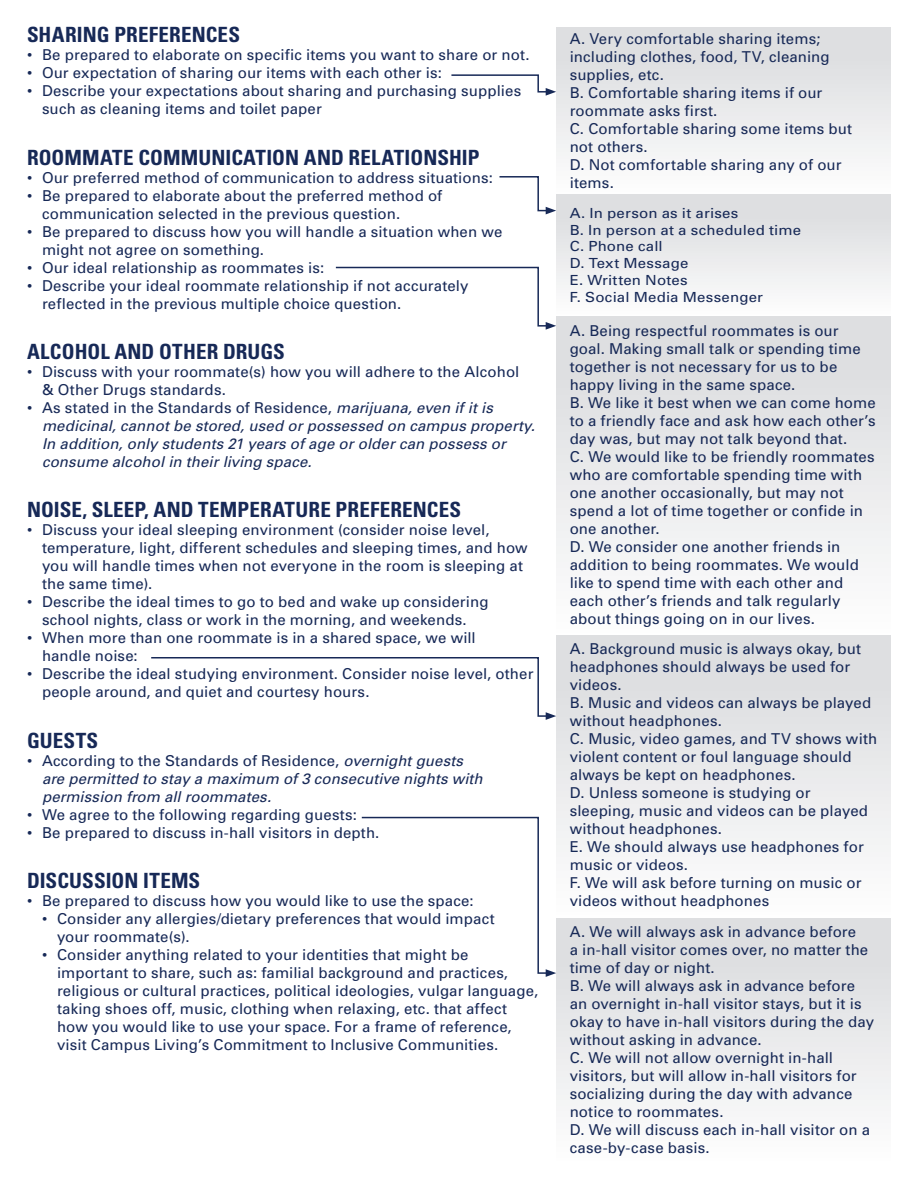
<style>
.page{position:relative;width:918px;height:1188px;background:#fff}
.page>*{position:absolute;margin:0;border:0;box-sizing:border-box;transform-origin:0 0}
.t1{font:700 condensed 21px "Univers";letter-spacing:.005em;color:#172957}
.t2{font:15px/18px "Univers";letter-spacing:.01em;color:#172957}
.t3{font:italic 15px/18px "Univers";letter-spacing:.005em;color:#172957}
.t4{font:13.95px/16.8px "Univers";letter-spacing:.01em;color:#172957;scale:1.08 1}
.s1{font-style:normal}
</style>
<div class="page">
<div style="left:556px;top:194px;width:335px;height:121px;background:linear-gradient(to bottom,#d9dadc,#fcfcfc)"></div>
<div style="left:556px;top:27px;width:335px;height:166px;background:linear-gradient(to bottom,#d9dadd,#fcfcfc)"></div>
<div style="left:556px;top:316px;width:335px;height:317px;background:linear-gradient(to bottom,#d9dadd,#fcfcfd)"></div>
<div style="left:556px;top:635px;width:335px;height:280px;background:linear-gradient(to bottom,#d9dadd,#fcfcfd)"></div>
<div style="left:556px;top:918px;width:335px;height:243px;background:linear-gradient(to bottom,#d9dadd,#fcfcfd)"></div>
<svg style="left:361px;top:816px;width:195px;height:161px"></svg>
<svg style="left:335px;top:266px;width:221px;height:64px"></svg>
<svg style="left:151px;top:657px;width:405px;height:63px"></svg>
<svg style="left:451px;top:74px;width:105px;height:22px"></svg>
<svg style="left:499px;top:176px;width:57px;height:38px"></svg>
<h1 class="t1" style="left:27px;top:22px;width:215px">SHARING PREFERENCES</h1>
<p class="t2" style="left:27px;top:46px;width:504px">• Be prepared to elaborate on specific items you want to share or not.</p>
<p class="t2" style="left:27px;top:64px;width:417px">• Our expectation of sharing our items with each other is:</p>
<p class="t2" style="left:42px;top:82px;width:481px;text-indent:-15px">• Describe your expectations about sharing and purchasing supplies such as cleaning items and toilet paper</p>
<h1 class="t1" style="left:27px;top:144px;width:454px">ROOMMATE COMMUNICATION AND RELATIONSHIP</h1>
<p class="t2" style="left:27px;top:168px;width:467px">• Our preferred method of communication to address situations:</p>
<p class="t2" style="left:42px;top:186px;width:402px;text-indent:-15px">• Be prepared to elaborate about the preferred method of communication selected in the previous question.</p>
<p class="t2" style="left:42px;top:222px;width:462px;text-indent:-15px">• Be prepared to discuss how you will handle a situation when we might not agree on something.</p>
<p class="t2" style="left:27px;top:258px;width:299px">• Our ideal relationship as roommates is:</p>
<p class="t2" style="left:42px;top:276px;width:428px;text-indent:-15px">• Describe your ideal roommate relationship if not accurately reflected in the previous multiple choice question.</p>
<h1 class="t1" style="left:27px;top:339px;width:259px">ALCOHOL AND OTHER DRUGS</h1>
<p class="t2" style="left:42px;top:363px;width:479px;text-indent:-15px">• Discuss with your roommate(s) how you will adhere to the Alcohol &amp; Other Drugs standards.</p>
<p class="t3" style="left:42px;top:399px;width:495px;text-indent:-15px"><span class="s1">• As stated in the Standards of Residence,</span> marijuana, even if it is medicinal, cannot be stored, used or possessed on campus property.<br>In addition, only students 21 years of age or older can possess or consume alcohol in their living space.</p>
<h1 class="t1" style="left:27px;top:497px;width:436px">NOISE, SLEEP, AND TEMPERATURE PREFERENCES</h1>
<p class="t2" style="left:42px;top:521px;width:487px;text-indent:-15px">• Discuss your ideal sleeping environment (consider noise level, temperature, light, different schedules and sleeping times, and how you will handle times when not everyone in the room is sleeping at the same time).</p>
<p class="t2" style="left:27px;top:593px;width:463px;text-align:center">• Describe the ideal times to go to bed and wake up considering school nights, class or work in the morning, and weekends.</p>
<p class="t2" style="left:42px;top:629px;width:435px;text-indent:-15px">• When more than one roommate is in a shared space, we will handle noise:</p>
<p class="t2" style="left:42px;top:665px;width:493px;text-indent:-15px">• Describe the ideal studying environment. Consider noise level, other people around, and quiet and courtesy hours.</p>
<h1 class="t1" style="left:27px;top:727px;width:73px">GUESTS</h1>
<p class="t3" style="left:42px;top:752px;width:442px;text-indent:-15px"><span class="s1">• According to the Standards of Residence,</span> overnight guests are permitted to stay a maximum of 3 consecutive nights with permission from all roommates.</p>
<p class="t2" style="left:27px;top:806px;width:331px">• We agree to the following regarding guests:</p>
<p class="t2" style="left:27px;top:824px;width:354px">• Be prepared to discuss in-hall visitors in depth.</p>
<h1 class="t1" style="left:27px;top:868px;width:175px">DISCUSSION ITEMS</h1>
<p class="t2" style="left:27px;top:892px;width:448px">• Be prepared to discuss how you would like to use the space:</p>
<p class="t2" style="left:57px;top:910px;width:439px;text-indent:-15px">• Consider any allergies/dietary preferences that would impact your roommate(s).</p>
<p class="t2" style="left:57px;top:946px;width:483px;text-indent:-15px">• Consider anything related to your identities that might be important to share, such as: familial background and practices, religious or cultural practices, political ideologies, vulgar language, taking shoes off, music, clothing when relaxing, etc. that affect how you would like to use your space. For a frame of reference, visit Campus Living’s Commitment to Inclusive Communities.</p>
<p class="t2" style="left:570px;top:29px;width:284px">A. Very comfortable sharing items; including clothes, food, TV, cleaning supplies, etc.<br>B. Comfortable sharing items if our roommate asks first.<br>C. Comfortable sharing some items but not others.<br>D. Not comfortable sharing any of our items.</p>
<p class="t4" style="left:570px;top:205px;width:216px">A. In person as it arises<br>B. In person at a scheduled time<br>C. Phone call<br>D. Text Message<br>E. Written Notes<br>F. Social Media Messenger</p>
<p class="t2" style="left:570px;top:322px;width:308px">A. Being respectful roommates is our goal. Making small talk or spending time together is not necessary for us to be happy living in the same space.<br>B. We like it best when we can come home to a friendly face and ask how each other’s day was, but may not talk beyond that.<br>C. We would like to be friendly roommates who are comfortable spending time with one another occasionally, but may not spend a lot of time together or confide in one another.<br>D. We consider one another friends in addition to being roommates. We would like to spend time with each other and each other’s friends and talk regularly about things going on in our lives.</p>
<p class="t2" style="left:570px;top:640px;width:309px">A. Background music is always okay, but headphones should always be used for videos.<br>B. Music and videos can always be played without headphones.<br>C. Music, video games, and TV shows with violent content or foul language should always be kept on headphones.<br>D. Unless someone is studying or sleeping, music and videos can be played without headphones.<br>E. We should always use headphones for music or videos.<br>F. We will ask before turning on music or videos without headphones</p>
<p class="t2" style="left:570px;top:923px;width:306px">A. We will always ask in advance before<br>a in-hall visitor comes over, no matter the time of day or night.<br>B. We will always ask in advance before an overnight in-hall visitor stays, but it is okay to have in-hall visitors during the day without asking in advance.<br>C. We will not allow overnight in-hall visitors, but will allow in-hall visitors for socializing during the day with advance notice to roommates.<br>D. We will discuss each in-hall visitor on a case-by-case basis.</p>
</div>
